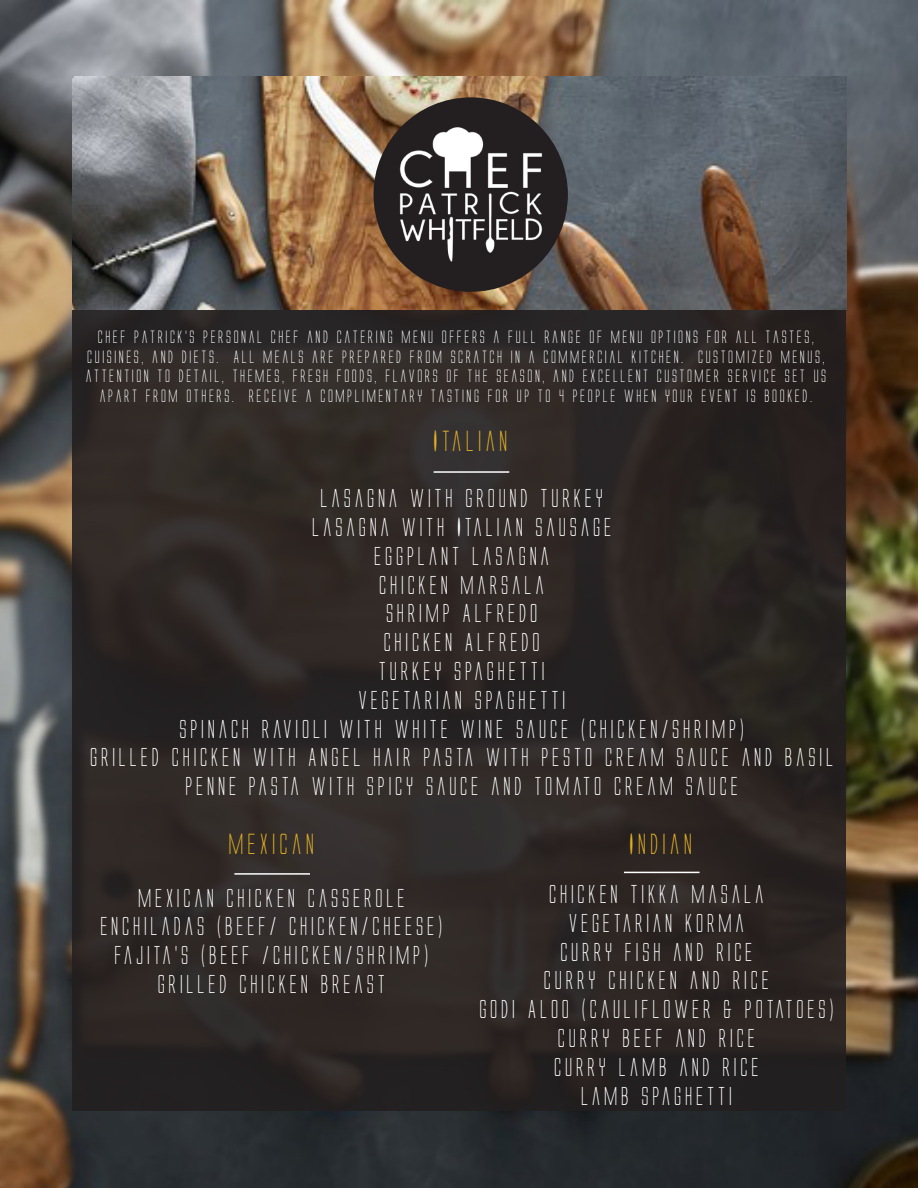
<style>
.page{position:relative;width:918px;height:1188px;background:#fff}
.page>*{position:absolute;margin:0;border:0;box-sizing:border-box;transform-origin:0 0}
.t1{font:27px "Alien League";color:#e0ae24}
.t2{font:24px/28.8px "Alien League";color:#fff;text-align:center}
.t3{font:16.5px/19.8px "Alien League";color:#fff;text-align:center}
</style>
<div class="page">
<img style="left:0;top:0;width:918px;height:1188px">
<div style="left:72px;top:76px;width:774px;height:1036px;background:#2d2724"></div>
<img style="left:72px;top:77px;width:774px;height:233px">
<div style="left:374px;top:97px;width:194px;height:195px;background:#231f20;border-radius:50%"></div>
<img style="left:360px;top:110px;width:221px;height:169px">
<hr style="left:434px;top:471px;width:75px;height:2px;background:#fff">
<hr style="left:234px;top:873px;width:76px;height:2px;background:#fff">
<hr style="left:624px;top:872px;width:76px;height:1px;background:#fff">
<p class="t3" style="left:85px;top:327px;width:745px">CHEF PATRICK’S PERSONAL CHEF AND CATERING MENU OFFERS A FULL RANGE OF MENU OPTIONS FOR ALL TASTES, CUISINES, AND DIETS. ALL MEALS ARE PREPARED FROM SCRATCH IN A COMMERCIAL KITCHEN. CUSTOMIZED MENUS, ATTENTION TO DETAIL, THEMES, FRESH FOODS, FLAVORS OF THE SEASON, AND EXCELLENT CUSTOMER SERVICE SET US APART FROM OTHERS. RECEIVE A COMPLIMENTARY TASTING FOR UP TO 4 PEOPLE WHEN YOUR EVENT IS BOOKED.</p>
<p class="t1" style="left:432px;top:427px;width:80px">ITALIAN</p>
<p class="t2" style="left:89px;top:484px;width:749px">LASAGNA WITH GROUND TURKEY<br>LASAGNA WITH ITALIAN SAUSAGE<br>EGGPLANT LASAGNA<br>CHICKEN MARSALA<br>SHRIMP ALFREDO<br>CHICKEN ALFREDO<br>TURKEY SPAGHETTI<br>VEGETARIAN SPAGHETTI<br>SPINACH RAVIOLI WITH WHITE WINE SAUCE (CHICKEN/SHRIMP)<br>GRILLED CHICKEN WITH ANGEL HAIR PASTA WITH PESTO CREAM SAUCE AND BASIL<br>PENNE PASTA WITH SPICY SAUCE AND TOMATO CREAM SAUCE</p>
<p class="t1" style="left:227px;top:831px;width:91px">MEXICAN</p>
<p class="t2" style="left:99px;top:883px;width:347px">MEXICAN CHICKEN CASSEROLE<br>ENCHILADAS (BEEF/ CHICKEN/CHEESE)<br>FAJITA’S (BEEF /CHICKEN/SHRIMP)<br>GRILLED CHICKEN BREAST</p>
<p class="t1" style="left:628px;top:830px;width:68px">INDIAN</p>
<p class="t2" style="left:478px;top:880px;width:359px">CHICKEN TIKKA MASALA<br>VEGETARIAN KORMA<br>CURRY FISH AND RICE<br>CURRY CHICKEN AND RICE<br>GODI ALOO (CAULIFLOWER &amp; POTATOES)<br>CURRY BEEF AND RICE<br>CURRY LAMB AND RICE<br>LAMB SPAGHETTI</p>
</div>
